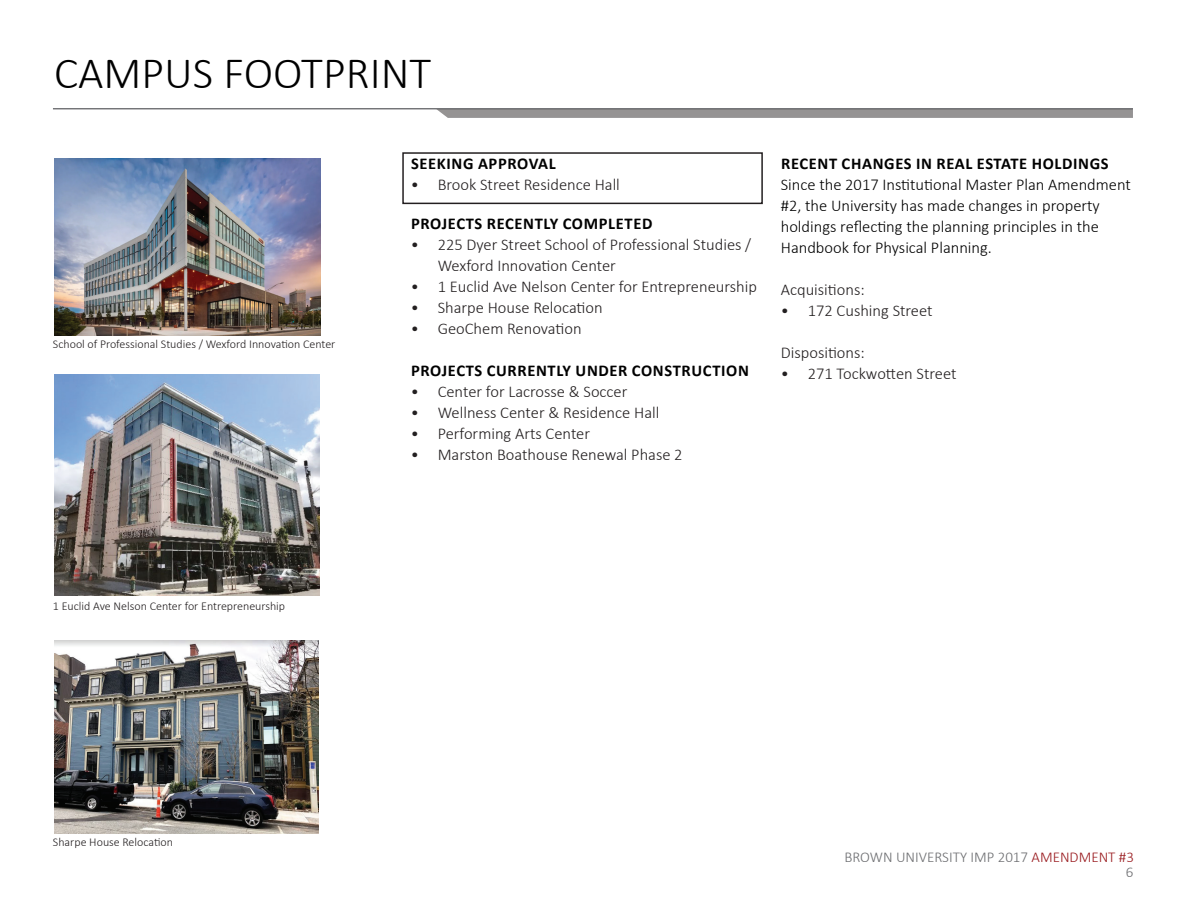
<style>
.page{position:relative;width:1188px;height:918px;background:#fff}
.page>*{position:absolute;margin:0;border:0;box-sizing:border-box;transform-origin:0 0}
.t1{font:300 45px "Calibri";color:#000}
.t2{font:300 16.5px/21px "Calibri";color:#231f20}
.t3{font:300 16.5px/21px "Calibri";color:#000}
.t4{font:700 16.5px "Calibri";letter-spacing:.04em;color:#000}
.t5{font:300 15px/14.7px "Calibri";color:#6c6d70;text-align:right}
.t6{font:300 12px "Calibri";color:#231f20}
.s1{color:#991a1e}
</style>
<div class="page">
<hr style="left:53px;top:108px;width:1080px;height:1px;background:#6c6d70">
<svg style="left:436px;top:109px;width:697px;height:9px;background:#949292"></svg>
<img style="left:54px;top:374px;width:265px;height:222px">
<img style="left:54px;top:158px;width:266px;height:178px">
<div style="left:402px;top:152px;width:361px;height:52px;border:2px solid #231f20"></div>
<img style="left:54px;top:640px;width:265px;height:194px">
<h1 class="t1" style="left:54px;top:45px;width:379px">CAMPUS FOOTPRINT</h1>
<p class="t6" style="left:53px;top:337px;width:284px">School of Professional Studies / Wexford Innovation Center</p>
<p class="t4" style="left:411px;top:152px;width:146px">SEEKING APPROVAL</p>
<p class="t2" style="left:411px;top:174px;width:211px">• Brook Street Residence Hall</p>
<p class="t4" style="left:411px;top:212px;width:243px">PROJECTS RECENTLY COMPLETED</p>
<p class="t2" style="left:438px;top:234px;width:315px;text-indent:-27px">• 225 Dyer Street School of Professional Studies /<br>Wexford Innovation Center</p>
<p class="t2" style="left:411px;top:276px;width:348px">• 1 Euclid Ave Nelson Center for Entrepreneurship</p>
<p class="t2" style="left:411px;top:297px;width:194px">• Sharpe House Relocation</p>
<p class="t2" style="left:411px;top:318px;width:172px">• GeoChem Renovation</p>
<p class="t4" style="left:411px;top:359px;width:339px">PROJECTS CURRENTLY UNDER CONSTRUCTION</p>
<p class="t2" style="left:411px;top:381px;width:218px">• Center for Lacrosse &amp; Soccer</p>
<p class="t2" style="left:411px;top:402px;width:250px">• Wellness Center &amp; Residence Hall</p>
<p class="t2" style="left:411px;top:423px;width:181px">• Performing Arts Center</p>
<p class="t2" style="left:411px;top:444px;width:273px">• Marston Boathouse Renewal Phase 2</p>
<p class="t4" style="left:781px;top:152px;width:329px">RECENT CHANGES IN REAL ESTATE HOLDINGS</p>
<p class="t3" style="left:781px;top:174px;width:352px">Since the 2017 Institutional Master Plan Amendment #2, the University has made changes in property holdings reflecting the planning principles in the Handbook for Physical Planning.</p>
<p class="t2" style="left:781px;top:279px;width:85px">Acquisitions:</p>
<p class="t2" style="left:781px;top:300px;width:153px">• 172 Cushing Street</p>
<p class="t2" style="left:781px;top:342px;width:86px">Dispositions:</p>
<p class="t2" style="left:781px;top:363px;width:177px">• 271 Tockwotten Street</p>
<p class="t6" style="left:53px;top:598px;width:234px">1 Euclid Ave Nelson Center for Entrepreneurship</p>
<p class="t6" style="left:53px;top:834px;width:122px">Sharpe House Relocation</p>
<p class="t5" style="left:844px;top:850px;width:291px">BROWN UNIVERSITY IMP 2017 <span class="s1">AMENDMENT #3<br></span>6</p>
</div>
